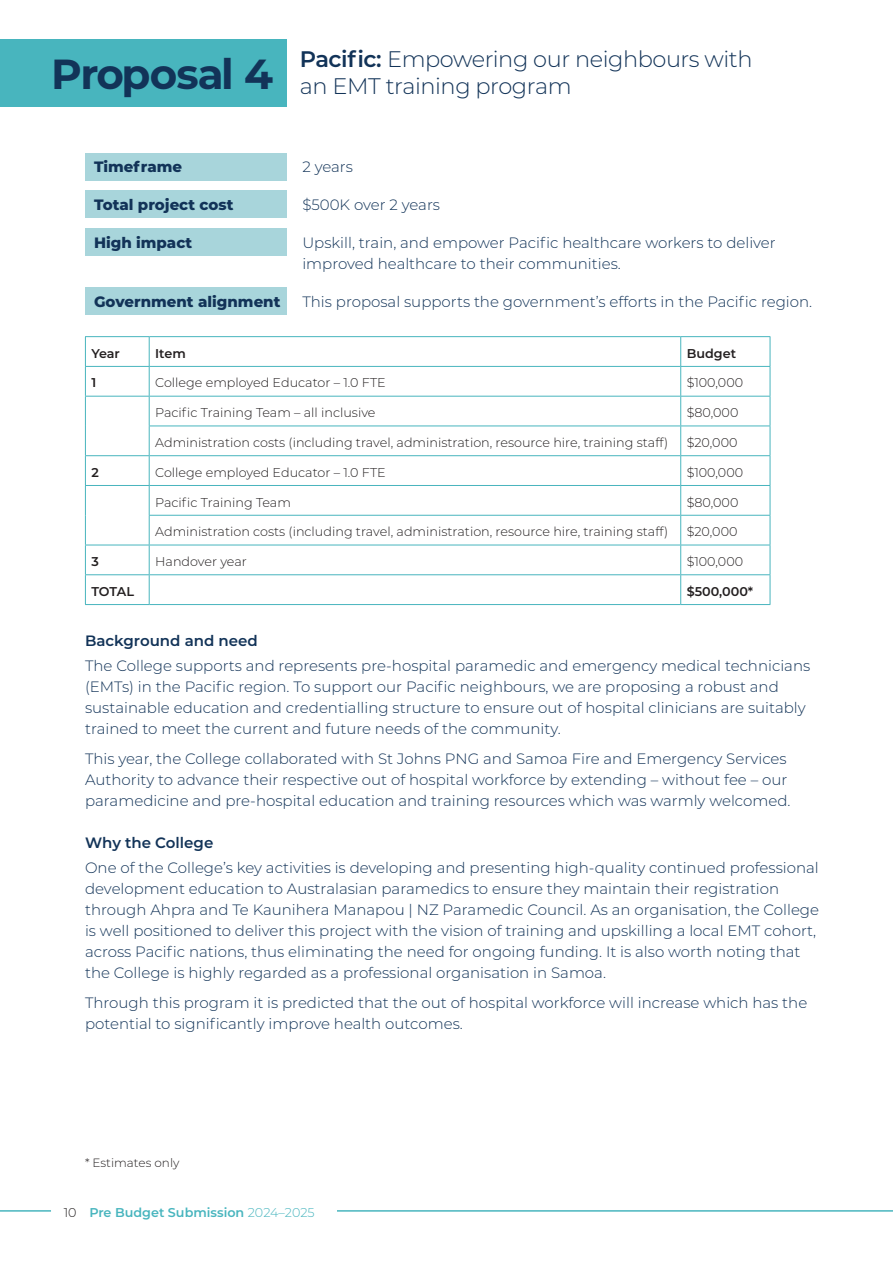
<style>
.page{position:relative;width:893px;height:1263px;background:#fff}
.page>*{position:absolute;margin:0;border:0;box-sizing:border-box;transform-origin:0 0}
.Title_01_Left{font:700 42px "Montserrat";letter-spacing:-.03em;color:#123358}
.Title_02_Left{font:300 22.5px "Montserrat";letter-spacing:-.02em;color:#123358}
.Intro_Text_Left{font:300 15px/21px "Montserrat";color:#123358}
.Intro_Text_Left-2{font:800 15px "Montserrat";color:#123358}
.Intro_Text_Left-3{font:600 15px "Montserrat";color:#123358}
.t1{font:300 12.75px "Montserrat";color:#231f20}
.t2{font:600 12.75px "Montserrat";color:#231f20}
.t3{font:600 12.75px "Montserrat";color:#48b5be}
.t4{font:300 12px "Montserrat";color:#231f20}
.s1{font-weight:600}
.s2{font-weight:300;color:#231f20}
.s3{font-weight:300}
</style>
<div class="page">
<div style="left:0;top:39px;width:287px;height:68px;background:#48b5be"></div>
<div style="left:85px;top:153px;width:202px;height:28px;background:#a8d5db"></div>
<div style="left:85px;top:190px;width:202px;height:28px;background:#a8d5db"></div>
<div style="left:85px;top:228px;width:202px;height:28px;background:#a8d5db"></div>
<div style="left:85px;top:287px;width:202px;height:28px;background:#a8d5db"></div>
<hr style="left:0;top:1210px;width:51px;height:1px;background:#48b5be">
<hr style="left:337px;top:1210px;width:556px;height:1px;background:#48b5be">
<hr style="left:85px;top:336px;width:64px;height:1px;background:#48b5be">
<hr style="left:149px;top:336px;width:532px;height:1px;background:#48b5be">
<hr style="left:681px;top:336px;width:89px;height:1px;background:#48b5be">
<hr style="left:85px;top:366px;width:64px;height:1px;background:#48b5be">
<hr style="left:149px;top:366px;width:532px;height:1px;background:#48b5be">
<hr style="left:681px;top:366px;width:89px;height:1px;background:#48b5be">
<hr style="left:85px;top:396px;width:64px;height:1px;background:#48b5be">
<hr style="left:149px;top:396px;width:532px;height:1px;background:#48b5be">
<hr style="left:681px;top:396px;width:89px;height:1px;background:#48b5be">
<hr style="left:149px;top:426px;width:532px;height:1px;background:#48b5be">
<hr style="left:681px;top:426px;width:89px;height:1px;background:#48b5be">
<hr style="left:85px;top:455px;width:64px;height:1px;background:#48b5be">
<hr style="left:149px;top:455px;width:532px;height:1px;background:#48b5be">
<hr style="left:681px;top:455px;width:89px;height:1px;background:#48b5be">
<hr style="left:85px;top:485px;width:64px;height:1px;background:#48b5be">
<svg style="left:85px;top:337px;width:1px;height:178px"></svg>
<hr style="left:149px;top:485px;width:532px;height:1px;background:#48b5be">
<hr style="left:681px;top:485px;width:89px;height:1px;background:#48b5be">
<hr style="left:85px;top:515px;width:1px;height:30px;background:#48b5be">
<hr style="left:149px;top:515px;width:532px;height:1px;background:#48b5be">
<hr style="left:681px;top:515px;width:89px;height:1px;background:#48b5be">
<hr style="left:85px;top:545px;width:64px;height:1px;background:#48b5be">
<hr style="left:149px;top:545px;width:532px;height:1px;background:#48b5be">
<hr style="left:681px;top:545px;width:89px;height:1px;background:#48b5be">
<hr style="left:85px;top:574px;width:64px;height:1px;background:#48b5be">
<svg style="left:85px;top:545px;width:1px;height:59px"></svg>
<hr style="left:149px;top:574px;width:532px;height:1px;background:#48b5be">
<svg style="left:149px;top:337px;width:1px;height:267px"></svg>
<hr style="left:681px;top:574px;width:89px;height:1px;background:#48b5be">
<svg style="left:680px;top:337px;width:1px;height:267px"></svg>
<svg style="left:770px;top:337px;width:1px;height:267px"></svg>
<hr style="left:85px;top:604px;width:64px;height:1px;background:#48b5be">
<hr style="left:149px;top:604px;width:532px;height:1px;background:#48b5be">
<hr style="left:681px;top:604px;width:89px;height:1px;background:#48b5be">
<p class="Title_01_Left" style="left:51px;top:44px;width:223px">Proposal 4</p>
<p class="Title_02_Left" style="left:300px;top:44px;width:454px"><span class="s1">Pacific:</span> Empowering our neighbours with</p>
<p class="Title_02_Left" style="left:300px;top:71px;width:273px">an EMT training program</p>
<p class="Intro_Text_Left-2" style="left:94px;top:156px;width:90px">Timeframe</p>
<p class="Intro_Text_Left" style="left:302px;top:156px;width:52px">2 years</p>
<p class="Intro_Text_Left-2" style="left:94px;top:194px;width:141px">Total project cost</p>
<p class="Intro_Text_Left" style="left:302px;top:194px;width:139px">$500K over 2 years</p>
<p class="Intro_Text_Left-2" style="left:94px;top:232px;width:100px">High impact</p>
<p class="Intro_Text_Left" style="left:302px;top:232px;width:475px">Upskill, train, and empower Pacific healthcare workers to deliver improved healthcare to their communities.</p>
<p class="Intro_Text_Left-2" style="left:94px;top:291px;width:188px">Government alignment</p>
<p class="Intro_Text_Left" style="left:302px;top:291px;width:511px">This proposal supports the government’s efforts in the Pacific region.</p>
<p class="t2" style="left:91px;top:344px;width:30px">Year</p>
<p class="t2" style="left:155px;top:344px;width:32px">Item</p>
<p class="t2" style="left:687px;top:344px;width:51px">Budget</p>
<p class="t2" style="left:91px;top:374px;width:6px">1</p>
<p class="t1" style="left:155px;top:374px;width:232px">College employed Educator – 1.0 FTE</p>
<p class="t1" style="left:687px;top:374px;width:58px">$100,000</p>
<p class="t1" style="left:155px;top:404px;width:222px">Pacific Training Team – all inclusive</p>
<p class="t1" style="left:687px;top:404px;width:53px">$80,000</p>
<p class="t1" style="left:155px;top:434px;width:514px">Administration costs (including travel, administration, resource hire, training staff)</p>
<p class="t1" style="left:687px;top:434px;width:52px">$20,000</p>
<p class="t2" style="left:91px;top:463px;width:9px">2</p>
<p class="t1" style="left:155px;top:464px;width:232px">College employed Educator – 1.0 FTE</p>
<p class="t1" style="left:687px;top:464px;width:58px">$100,000</p>
<p class="t1" style="left:155px;top:493px;width:137px">Pacific Training Team</p>
<p class="t1" style="left:687px;top:493px;width:53px">$80,000</p>
<p class="t1" style="left:155px;top:523px;width:514px">Administration costs (including travel, administration, resource hire, training staff)</p>
<p class="t1" style="left:687px;top:523px;width:52px">$20,000</p>
<p class="t2" style="left:91px;top:552px;width:9px">3</p>
<p class="t1" style="left:155px;top:553px;width:93px">Handover year</p>
<p class="t1" style="left:687px;top:553px;width:58px">$100,000</p>
<p class="t2" style="left:91px;top:582px;width:44px">TOTAL</p>
<p class="t2" style="left:687px;top:582px;width:68px">$500,000*</p>
<p class="Intro_Text_Left-3" style="left:85px;top:630px;width:174px">Background and need</p>
<p class="Intro_Text_Left" style="left:85px;top:655px;width:727px">The College supports and represents pre-hospital paramedic and emergency medical technicians (EMTs) in the Pacific region. To support our Pacific neighbours, we are proposing a robust and sustainable education and credentialling structure to ensure out of hospital clinicians are suitably trained to meet the current and future needs of the community.</p>
<p class="Intro_Text_Left" style="left:85px;top:747px;width:707px">This year, the College collaborated with St Johns PNG and Samoa Fire and Emergency Services<br>Authority to advance their respective out of hospital workforce by extending – without fee – our paramedicine and pre-hospital education and training resources which was warmly welcomed.</p>
<p class="Intro_Text_Left-3" style="left:85px;top:832px;width:130px">Why the College</p>
<p class="Intro_Text_Left" style="left:85px;top:857px;width:736px">One of the College’s key activities is developing and presenting high-quality continued professional development education to Australasian paramedics to ensure they maintain their registration through Ahpra and Te Kaunihera Manapou | NZ Paramedic Council. As an organisation, the College is well positioned to deliver this project with the vision of training and upskilling a local EMT cohort, across Pacific nations, thus eliminating the need for ongoing funding. It is also worth noting that the College is highly regarded as a professional organisation in Samoa.</p>
<p class="Intro_Text_Left" style="left:85px;top:991px;width:724px">Through this program it is predicted that the out of hospital workforce will increase which has the potential to significantly improve health outcomes.</p>
<p class="t4" style="left:85px;top:1155px;width:96px">* Estimates only</p>
<p class="t3" style="left:64px;top:1203px;width:252px"><span class="s2">10</span> Pre Budget Submission <span class="s3">2024–2025</span></p>
</div>
